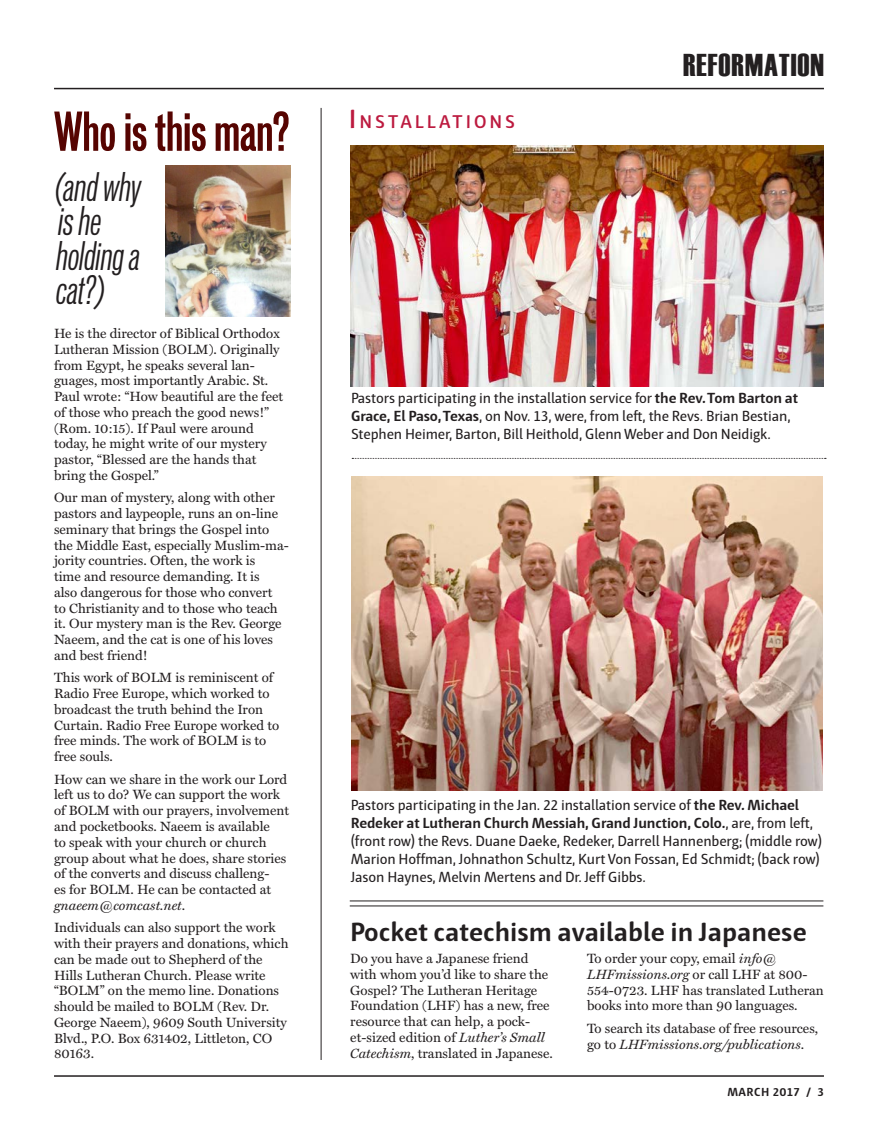
<style>
.page{position:relative;width:878px;height:1141px;background:#fff}
.page>*{position:absolute;margin:0;border:0;box-sizing:border-box;transform-origin:0 0}
.t1{font:51px "Vonnes Bold Comp";color:#560401}
.t2{font:italic 37.5px/34.5px "Vonnes Book Comp";color:#231f20}
.t3{font:31.5px "Haettenschweiler";letter-spacing:.03em;color:#231f20}
.t4{font:700 27px "Haptic";color:#231f20}
.t5{font:600 18.9px "Haptic";letter-spacing:.155em;color:#bc1a3f}
.t6{font:15px/18px "Haptic";letter-spacing:-.01em;color:#231f20}
.t7{font:13.5px/15.8px "Miller Text";color:#231f20}
.t8{font:700 12px "Haptic";letter-spacing:.04em;color:#231f20}
.s1{font-style:italic}
.s2{font-size:27px}
.s3{font-weight:700}
</style>
<div class="page">
<hr style="left:54px;top:88px;width:770px;height:1px;background:#231f20">
<hr style="left:54px;top:1075px;width:770px;height:2px;background:#231f20">
<hr style="left:321px;top:108px;width:1px;height:952px;background:#231f20">
<svg style="left:352px;top:458px;width:474px;height:1px"></svg>
<img style="left:165px;top:165px;width:125px;height:152px">
<img style="left:350px;top:145px;width:474px;height:241px">
<img style="left:352px;top:476px;width:470px;height:314px">
<hr style="left:350px;top:900px;width:473px;height:1px;background:#231f20">
<hr style="left:350px;top:905px;width:473px;height:1px;background:#231f20">
<h1 class="t1" style="left:54px;top:99px;width:237px">Who is this man?</h1>
<h2 class="t2" style="left:56px;top:172px;width:87px">(and why is he holding a cat?)</h2>
<p class="t7" style="left:54px;top:326px;width:231px">He is the director of Biblical Orthodox Lutheran Mission (BOLM). Originally from Egypt, he speaks several lan&shy;guages, most importantly Arabic. St.<br>Paul wrote: “How beautiful are the feet of those who preach the good news!” (Rom. 10:15). If Paul were around today, he might write of our mystery pastor, “Blessed are the hands that bring the Gospel.”</p>
<p class="t7" style="left:54px;top:490px;width:236px">Our man of mystery, along with other pastors and laypeople, runs an on-line seminary that brings the Gospel into the Middle East, especially Muslim-ma&shy;jority countries. Often, the work is<br>time and resource demanding. It is<br>also dangerous for those who convert<br>to Christianity and to those who teach it. Our mystery man is the Rev. George Naeem, and the cat is one of his loves and best friend!</p>
<p class="t7" style="left:54px;top:670px;width:227px">This work of BOLM is reminiscent of<br>Radio Free Europe, which worked to broadcast the truth behind the Iron<br>Curtain. Radio Free Europe worked to free minds. The work of BOLM is to free souls.</p>
<p class="t7" style="left:54px;top:771px;width:237px">How can we share in the work our Lord left us to do? We can support the work of BOLM with our prayers, involvement and pocketbooks. Naeem is available<br>to speak with your church or church group about what he does, share stories of the converts and discuss challeng-<br>es for BOLM. He can be contacted at <span class="s1">gnaeem@comcast.net</span>.</p>
<p class="t7" style="left:54px;top:920px;width:236px">Individuals can also support the work with their prayers and donations, which can be made out to Shepherd of the<br>Hills Lutheran Church. Please write “BOLM” on the memo line. Donations should be mailed to BOLM (Rev. Dr.<br>George Naeem), 9609 South University<br>Blvd., P.O. Box 631402, Littleton, CO<br>80163.</p>
<h3 class="t5" style="left:349px;top:110px;width:168px"><span class="s2">I</span>NSTALLATIONS</h3>
<h3 class="t3" style="left:683px;top:48px;width:142px">REFORMATION</h3>
<p class="t6" style="left:351px;top:389px;width:448px">Pastors participating in the installation service for <span class="s3">the Rev. Tom Barton at<br>Grace, El Paso, Texas</span>, on Nov. 13, were, from left, the Revs. Brian Bestian,<br>Stephen Heimer, Barton, Bill Heithold, Glenn Weber and Don Neidigk.</p>
<p class="t6" style="left:351px;top:795px;width:472px">Pastors participating in the Jan. 22 installation service of <span class="s3">the Rev. Michael Redeker at Lutheran Church Messiah, Grand Junction, Colo.</span>, are, from left, (front row) the Revs. Duane Daeke, Redeker, Darrell Hannenberg; (middle row)<br>Marion Hoffman, Johnathon Schultz, Kurt Von Fossan, Ed Schmidt; (back row)<br>Jason Haynes, Melvin Mertens and Dr. Jeff Gibbs.</p>
<h3 class="t4" style="left:350px;top:916px;width:458px">Pocket catechism available in Japanese</h3>
<p class="t7" style="left:350px;top:951px;width:204px">Do you have a Japanese friend with whom you’d like to share the<br>Gospel? The Lutheran Heritage<br>Foundation (LHF) has a new, free resource that can help, a pock&shy;et-sized edition of <span class="s1">Luther’s Small<br>Catechism</span>, translated in Japanese.</p>
<p class="t7" style="left:587px;top:951px;width:238px">To order your copy, email <span class="s1">info@ LHFmissions.org</span> or call LHF at 800- 554-0723. LHF has translated Lutheran books into more than 90 languages.</p>
<p class="t7" style="left:587px;top:1021px;width:233px">To search its database of free resources, go to <span class="s1">LHFmissions.org/publications</span>.</p>
<p class="t8" style="left:727px;top:1084px;width:98px">MARCH 2017 / 3</p>
</div>
